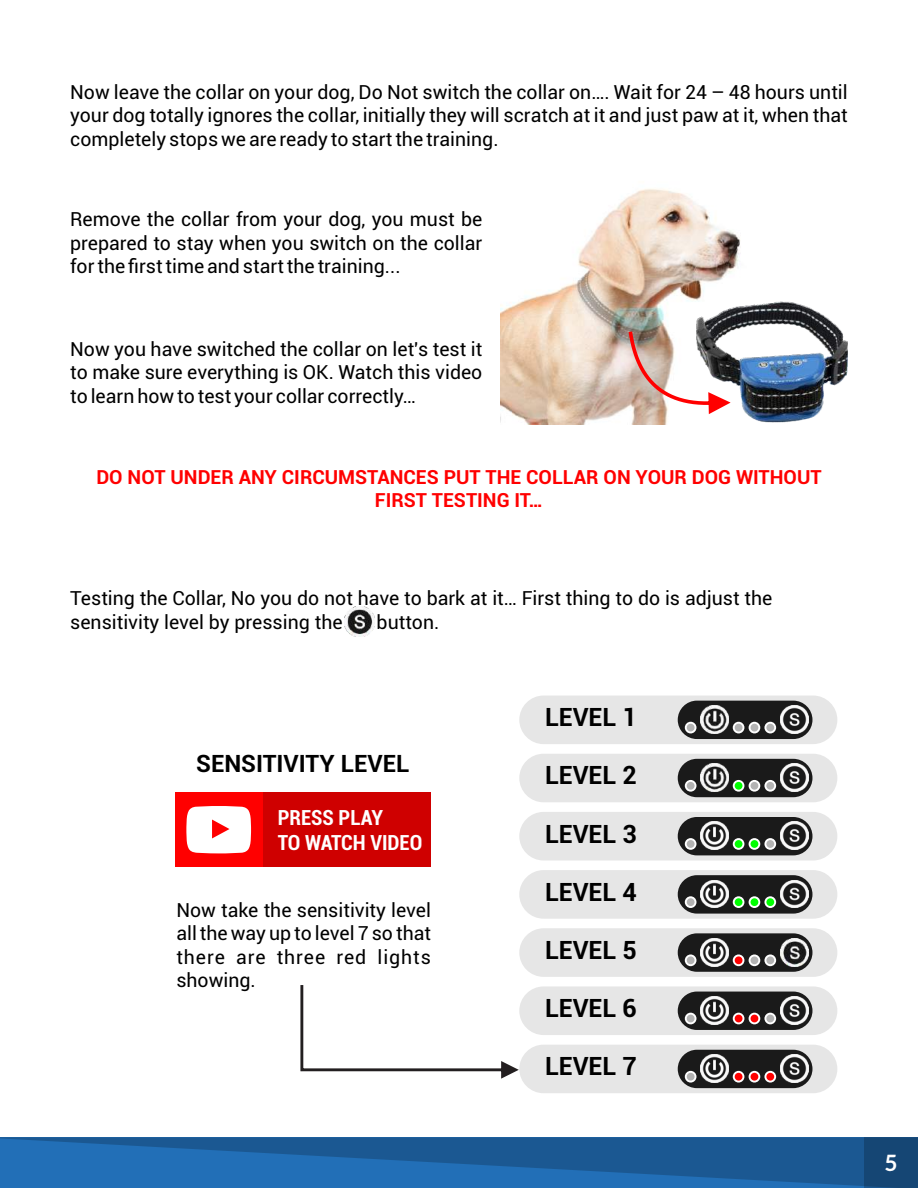
<style>
.page{position:relative;width:918px;height:1188px;background:#fff}
.page>*{position:absolute;margin:0;border:0;box-sizing:border-box;transform-origin:0 0}
.t1{font:700 25.35px "Roboto";color:#000}
.t2{font:700 24px "Roboto";color:#000}
.t3{font:700 22.5px "Lato";color:#fff}
.t4{font:700 condensed 21px/25.2px "Roboto";color:#fff}
.t5{font:19.5px/23.4px "Roboto";color:#000;text-align:justify}
.t6{font:700 19.5px/23.4px "Roboto";color:#f00;text-align:center}
</style>
<div class="page">
<img style="left:500px;top:189px;width:240px;height:235px">
<img style="left:345px;top:606px;width:30px;height:31px">
<div style="left:519px;top:696px;width:318px;height:48px;background:#e6e6e6;border-radius:24px"></div>
<div style="left:678px;top:701px;width:134px;height:38px;background:#1a1a1a;border-radius:19px"></div>
<img style="left:701px;top:706px;width:28px;height:27px">
<img style="left:780px;top:706px;width:28px;height:27px">
<svg style="left:733px;top:722px;width:11px;height:11px"></svg>
<div style="left:735px;top:724px;width:7px;height:7px;background:#b3b3b3;border-radius:50%"></div>
<svg style="left:749px;top:722px;width:11px;height:11px"></svg>
<div style="left:751px;top:724px;width:7px;height:7px;background:#b3b3b3;border-radius:50%"></div>
<svg style="left:764px;top:722px;width:12px;height:11px"></svg>
<div style="left:766px;top:724px;width:8px;height:7px;background:#b3b3b3;border-radius:50%"></div>
<svg style="left:685px;top:722px;width:11px;height:11px"></svg>
<div style="left:687px;top:724px;width:8px;height:7px;background:#b3b3b3;border-radius:50%"></div>
<div style="left:519px;top:754px;width:318px;height:48px;background:#e6e6e6;border-radius:24px"></div>
<div style="left:678px;top:759px;width:134px;height:38px;background:#1a1a1a;border-radius:19px"></div>
<img style="left:701px;top:764px;width:28px;height:28px">
<img style="left:780px;top:764px;width:28px;height:28px">
<svg style="left:733px;top:780px;width:11px;height:12px"></svg>
<div style="left:735px;top:782px;width:7px;height:8px;background:#0f0;border-radius:50%"></div>
<svg style="left:749px;top:780px;width:11px;height:12px"></svg>
<div style="left:751px;top:782px;width:7px;height:8px;background:#b3b3b3;border-radius:50%"></div>
<svg style="left:764px;top:780px;width:12px;height:12px"></svg>
<div style="left:766px;top:782px;width:8px;height:8px;background:#b3b3b3;border-radius:50%"></div>
<svg style="left:685px;top:780px;width:11px;height:12px"></svg>
<div style="left:687px;top:782px;width:8px;height:8px;background:#b3b3b3;border-radius:50%"></div>
<div style="left:519px;top:812px;width:318px;height:48px;background:#e6e6e6;border-radius:24px"></div>
<div style="left:678px;top:817px;width:134px;height:38px;background:#1a1a1a;border-radius:19px"></div>
<img style="left:701px;top:822px;width:28px;height:28px">
<img style="left:780px;top:822px;width:28px;height:28px">
<svg style="left:733px;top:838px;width:11px;height:12px"></svg>
<div style="left:735px;top:840px;width:7px;height:8px;background:#0f0;border-radius:50%"></div>
<svg style="left:749px;top:838px;width:11px;height:12px"></svg>
<div style="left:751px;top:840px;width:7px;height:8px;background:#0f0;border-radius:50%"></div>
<svg style="left:764px;top:838px;width:12px;height:12px"></svg>
<div style="left:766px;top:840px;width:8px;height:8px;background:#b3b3b3;border-radius:50%"></div>
<svg style="left:685px;top:838px;width:11px;height:12px"></svg>
<div style="left:687px;top:840px;width:8px;height:8px;background:#b3b3b3;border-radius:50%"></div>
<div style="left:519px;top:870px;width:318px;height:49px;background:#e6e6e6;border-radius:24px"></div>
<div style="left:678px;top:875px;width:134px;height:39px;background:#1a1a1a;border-radius:19px"></div>
<img style="left:701px;top:880px;width:28px;height:28px">
<img style="left:780px;top:880px;width:28px;height:28px">
<svg style="left:733px;top:896px;width:11px;height:12px"></svg>
<div style="left:735px;top:898px;width:7px;height:8px;background:#0f0;border-radius:50%"></div>
<svg style="left:749px;top:896px;width:11px;height:12px"></svg>
<div style="left:751px;top:898px;width:7px;height:8px;background:#0f0;border-radius:50%"></div>
<svg style="left:764px;top:896px;width:12px;height:12px"></svg>
<div style="left:766px;top:898px;width:8px;height:8px;background:#0f0;border-radius:50%"></div>
<svg style="left:685px;top:896px;width:11px;height:12px"></svg>
<div style="left:687px;top:898px;width:8px;height:8px;background:#b3b3b3;border-radius:50%"></div>
<div style="left:519px;top:928px;width:318px;height:49px;background:#e6e6e6;border-radius:24px"></div>
<div style="left:678px;top:933px;width:134px;height:39px;background:#1a1a1a;border-radius:19px"></div>
<img style="left:701px;top:938px;width:28px;height:28px">
<img style="left:780px;top:938px;width:28px;height:28px">
<svg style="left:733px;top:954px;width:11px;height:12px"></svg>
<div style="left:735px;top:956px;width:7px;height:8px;background:#f00;border-radius:50%"></div>
<svg style="left:749px;top:954px;width:11px;height:12px"></svg>
<div style="left:751px;top:956px;width:7px;height:8px;background:#b3b3b3;border-radius:50%"></div>
<svg style="left:764px;top:954px;width:12px;height:12px"></svg>
<div style="left:766px;top:956px;width:8px;height:8px;background:#b3b3b3;border-radius:50%"></div>
<svg style="left:685px;top:954px;width:11px;height:12px"></svg>
<div style="left:687px;top:956px;width:8px;height:8px;background:#b3b3b3;border-radius:50%"></div>
<div style="left:519px;top:986px;width:318px;height:49px;background:#e6e6e6;border-radius:24px"></div>
<div style="left:678px;top:992px;width:134px;height:38px;background:#1a1a1a;border-radius:19px"></div>
<img style="left:701px;top:997px;width:28px;height:27px">
<img style="left:780px;top:997px;width:28px;height:27px">
<svg style="left:733px;top:1013px;width:11px;height:11px"></svg>
<div style="left:735px;top:1015px;width:7px;height:7px;background:#f00;border-radius:50%"></div>
<svg style="left:749px;top:1013px;width:11px;height:11px"></svg>
<div style="left:751px;top:1015px;width:7px;height:7px;background:#f00;border-radius:50%"></div>
<svg style="left:764px;top:1013px;width:12px;height:11px"></svg>
<div style="left:766px;top:1015px;width:8px;height:7px;background:#b3b3b3;border-radius:50%"></div>
<svg style="left:685px;top:1013px;width:11px;height:11px"></svg>
<div style="left:687px;top:1015px;width:8px;height:7px;background:#b3b3b3;border-radius:50%"></div>
<div style="left:519px;top:1045px;width:318px;height:48px;background:#e6e6e6;border-radius:24px"></div>
<div style="left:678px;top:1050px;width:134px;height:38px;background:#1a1a1a;border-radius:19px"></div>
<img style="left:701px;top:1055px;width:28px;height:28px">
<img style="left:780px;top:1055px;width:28px;height:28px">
<svg style="left:733px;top:1071px;width:11px;height:12px"></svg>
<div style="left:735px;top:1073px;width:7px;height:8px;background:#f00;border-radius:50%"></div>
<svg style="left:749px;top:1071px;width:11px;height:12px"></svg>
<div style="left:751px;top:1073px;width:7px;height:8px;background:#f00;border-radius:50%"></div>
<svg style="left:764px;top:1071px;width:12px;height:12px"></svg>
<div style="left:766px;top:1073px;width:8px;height:8px;background:#f00;border-radius:50%"></div>
<svg style="left:685px;top:1071px;width:11px;height:12px"></svg>
<div style="left:687px;top:1073px;width:8px;height:8px;background:#b3b3b3;border-radius:50%"></div>
<div style="left:263px;top:793px;width:168px;height:74px;background:#cf0000"></div>
<div style="left:175px;top:793px;width:88px;height:74px;background:#f00"></div>
<svg style="left:186px;top:806px;width:65px;height:47px"></svg>
<svg style="left:300px;top:985px;width:219px;height:94px"></svg>
<svg style="left:0;top:1137px;width:864px;height:51px"></svg>
<div style="left:864px;top:1137px;width:54px;height:51px;background:#154674"></div>
<img style="left:696px;top:290px;width:152px;height:134px">
<svg style="left:629px;top:331px;width:102px;height:83px"></svg>
<p class="t5" style="left:70px;top:82px;width:779px">Now leave the collar on your dog, Do Not switch the collar on…. Wait for 24 – 48 hours until your dog totally ignores the collar, initially they will scratch at it and just paw at it, when that completely stops we are ready to start the training.</p>
<p class="t5" style="left:70px;top:210px;width:414px">Remove the collar from your dog, you must be prepared to stay when you switch on the collar for the first time and start the training...</p>
<p class="t5" style="left:70px;top:339px;width:414px">Now you have switched the collar on let's test it to make sure everything is OK. Watch this video to learn how to test your collar correctly…</p>
<p class="t6" style="left:96px;top:467px;width:727px">DO NOT UNDER ANY CIRCUMSTANCES PUT THE COLLAR ON YOUR DOG WITHOUT<br>FIRST TESTING IT…</p>
<p class="t5" style="left:70px;top:589px;width:704px">Testing the Collar, No you do not have to bark at it… First thing to do is adjust the sensitivity level by pressing the</p>
<p class="t5" style="left:377px;top:612px;width:64px">button.</p>
<p class="t2" style="left:196px;top:754px;width:215px">SENSITIVITY LEVEL</p>
<p class="t4" style="left:278px;top:807px;width:146px">PRESS PLAY<br>TO WATCH VIDEO</p>
<p class="t5" style="left:176px;top:900px;width:256px">Now take the sensitivity level all the way up to level 7 so that there are three red lights showing.</p>
<p class="t1" style="left:545px;top:707px;width:93px">LEVEL 1</p>
<p class="t1" style="left:545px;top:765px;width:93px">LEVEL 2</p>
<p class="t1" style="left:545px;top:824px;width:93px">LEVEL 3</p>
<p class="t1" style="left:545px;top:882px;width:93px">LEVEL 4</p>
<p class="t1" style="left:545px;top:940px;width:93px">LEVEL 5</p>
<p class="t1" style="left:545px;top:998px;width:93px">LEVEL 6</p>
<p class="t1" style="left:545px;top:1056px;width:93px">LEVEL 7</p>
<p class="t3" style="left:885px;top:1153px;width:15px">5</p>
</div>
